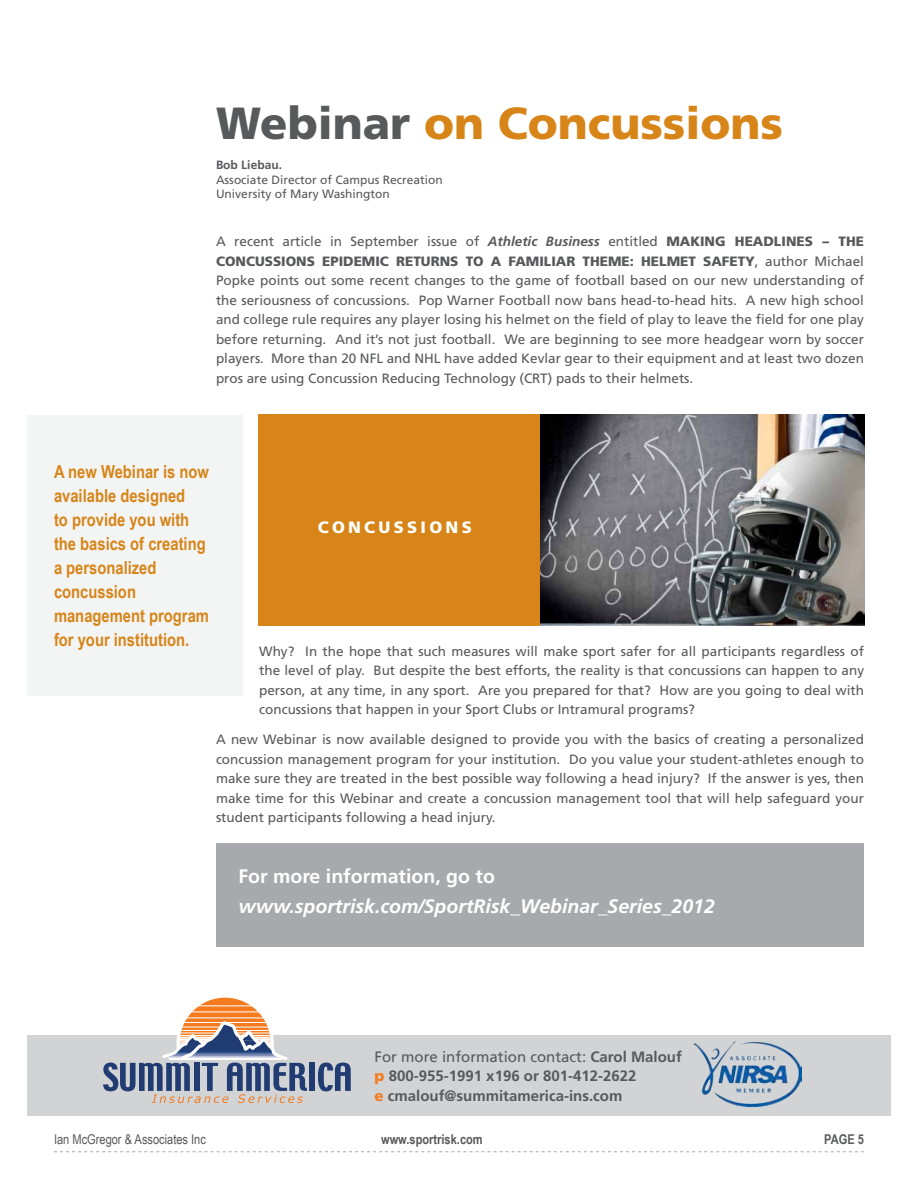
<style>
.page{position:relative;width:918px;height:1188px;background:#fff}
.page>*{position:absolute;margin:0;border:0;box-sizing:border-box;transform-origin:0 0}
.t1{font:900 45px "Frutiger";color:#d78518}
.t2{font:italic 700 19.5px "Frutiger";color:#fff}
.t3{font:700 19.5px "Frutiger";color:#fff}
.t4{font:700 18px/24px "Arial Narrow";color:#d78518}
.t5{font:900 16.5px "Frutiger";letter-spacing:.2em;color:#fff}
.t6{font:700 15px/19.5px "Frutiger";color:#58595b}
.t7{font:13.5px/19.5px "Frutiger";color:#58595b;text-align:justify}
.t8{font:13.5px "Arial Narrow";color:#58595b}
.t9{font:700 13.5px "Arial Narrow";color:#58595b}
.t10{font:12px/14.4px "Frutiger";color:#58595b}
.t11{font:700 12px "Frutiger";color:#58595b}
.s1{color:#58595b}
.s2{font-weight:700;font-style:italic}
.s3{font-weight:900}
.s4{font-weight:400}
.s5{font-weight:900;color:#f47b20}
</style>
<div class="page">
<div style="left:216px;top:843px;width:648px;height:104px;background:#a7a9ac"></div>
<div style="left:27px;top:415px;width:216px;height:281px;background:#f3f4f4"></div>
<svg style="left:54px;top:1151px;width:810px;height:1px"></svg>
<div style="left:258px;top:415px;width:606px;height:211px;background:#d78518"></div>
<img style="left:541px;top:415px;width:323px;height:211px">
<div style="left:27px;top:1035px;width:864px;height:81px;background:#d1d3d4"></div>
<svg style="left:178px;top:996px;width:94px;height:94px"></svg>
<hr style="left:182px;top:1018px;width:90px;height:1px;background:#fff">
<hr style="left:187px;top:1012px;width:85px;height:1px;background:#fff">
<hr style="left:191px;top:1006px;width:81px;height:1px;background:#fff">
<div style="left:309px;top:1063px;width:6px;height:28px;background:#203c73"></div>
<svg style="left:318px;top:1063px;width:33px;height:28px"></svg>
<svg style="left:103px;top:1019px;width:204px;height:84px"></svg>
<img style="left:693px;top:1041px;width:108px;height:65px">
<h1 class="t1" style="left:216px;top:96px;width:569px"><span class="s1">Webinar</span> on Concussions</h1>
<p class="t11" style="left:216px;top:158px;width:68px">Bob Liebau.</p>
<p class="t10" style="left:216px;top:172px;width:228px">Associate Director of Campus Recreation<br>University of Mary Washington</p>
<p class="t7" style="left:216px;top:232px;width:650px">A recent article in September issue of <span class="s2">Athletic Business</span> entitled <span class="s3">MAKING HEADLINES – THE CONCUSSIONS EPIDEMIC RETURNS TO A FAMILIAR THEME: HELMET SAFETY</span>, author Michael Popke points out some recent changes to the game of football based on our new understanding of the seriousness of concussions. Pop Warner Football now bans head-to-head hits. A new high school and college rule requires any player losing his helmet on the field of play to leave the field for one play before returning. And it’s not just football. We are beginning to see more headgear worn by soccer players. More than 20 NFL and NHL have added Kevlar gear to their equipment and at least two dozen pros are using Concussion Reducing Technology (CRT) pads to their helmets.</p>
<h3 class="t4" style="left:54px;top:458px;width:157px">A new Webinar is now available designed<br>to provide you with the basics of creating a personalized concussion management program for your institution.</h3>
<p class="t5" style="left:318px;top:517px;width:156px">CONCUSSIONS</p>
<p class="t7" style="left:259px;top:641px;width:606px">Why? In the hope that such measures will make sport safer for all participants regardless of the level of play. But despite the best efforts, the reality is that concussions can happen to any person, at any time, in any sport. Are you prepared for that? How are you going to deal with concussions that happen in your Sport Clubs or Intramural programs?</p>
<p class="t7" style="left:216px;top:730px;width:649px">A new Webinar is now available designed to provide you with the basics of creating a personalized concussion management program for your institution. Do you value your student-athletes enough to make sure they are treated in the best possible way following a head injury? If the answer is yes, then make time for this Webinar and create a concussion management tool that will help safeguard your student participants following a head injury.</p>
<h2 class="t3" style="left:239px;top:865px;width:258px">For more information, go to</h2>
<h2 class="t2" style="left:239px;top:895px;width:478px">www.sportrisk.com/SportRisk_Webinar_Series_2012</h2>
<p class="t6" style="left:375px;top:1047px;width:309px"><span class="s4">For more information contact:</span> Carol Malouf <span class="s5">p</span> 800-955-1991 x196 or 801-412-2622<br><span class="s5">e</span> cmalouf@summitamerica-ins.com</p>
<p class="t8" style="left:54px;top:1129px;width:153px">Ian McGregor &amp; Associates Inc</p>
<p class="t9" style="left:381px;top:1129px;width:103px">www.sportrisk.com</p>
<p class="t9" style="left:824px;top:1129px;width:41px">PAGE 5</p>
</div>
